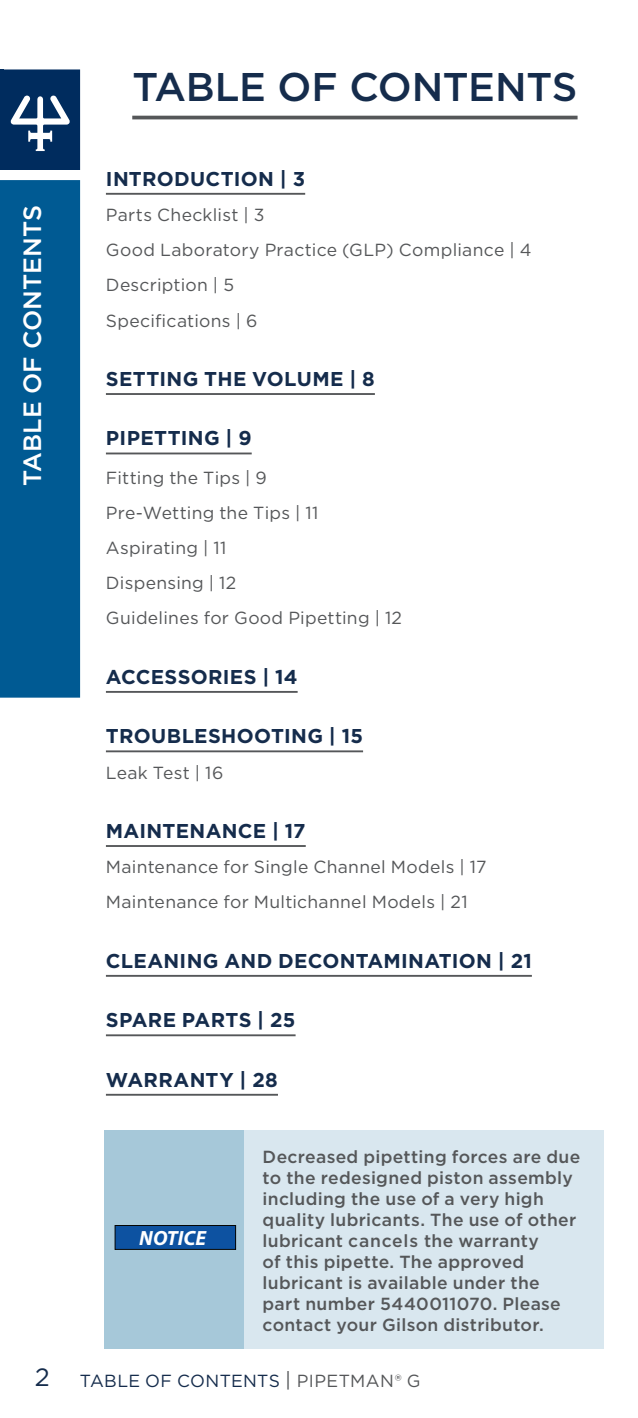
<style>
.page{position:relative;width:638px;height:1418px;background:#fff}
.page>*{position:absolute;margin:0;border:0;box-sizing:border-box;transform-origin:0 0}
.Table_of_Contents_Ti{font:500 40px "Gotham";letter-spacing:-.01em;color:#152c4c}
.Blue_Tab_Right{font:500 25px "Gotham";color:#fff}
.Page_Number_Left{font:25px "Gotham";color:#152c4c}
.t1{font:italic 700 20.5px "Myriad Pro";color:#fff}
.Chapter_Title_TOC{font:700 20px "Gotham";letter-spacing:.015em;color:#152c4c}
.Heading_1_TOC{font:17.5px "Gotham";letter-spacing:.015em;color:#555759}
.Left_Body{font:500 17.5px/21px "Gotham";letter-spacing:.02em;color:#555759}
.Footer_Right{font:17.5px "Gotham";letter-spacing:.02em;color:#152c4c}
.s1{font-size:20px;color:#555759}
.s2{color:#555759}
</style>
<div class="page">
<svg style="left:0;top:69px;width:80px;height:101px;background:#234974"></svg>
<div style="left:0;top:180px;width:80px;height:517px;background:#005a93"></div>
<div style="left:105px;top:1130px;width:140px;height:218px;background:#a6c8d9"></div>
<div style="left:245px;top:1130px;width:359px;height:218px;background:#d9e7ef"></div>
<div style="left:115px;top:1225px;width:121px;height:24px;background:#0d52a1"></div>
<div style="left:115px;top:1224px;width:121px;height:25px;border:1px solid #040503"></div>
<hr style="left:132px;top:116px;width:445px;height:3px;background:#555759">
<hr style="left:106px;top:193px;width:199px;height:2px;background:#555759">
<hr style="left:106px;top:393px;width:269px;height:2px;background:#555759">
<hr style="left:106px;top:452px;width:146px;height:2px;background:#555759">
<hr style="left:106px;top:691px;width:192px;height:2px;background:#555759">
<hr style="left:106px;top:750px;width:257px;height:2px;background:#555759">
<hr style="left:106px;top:845px;width:200px;height:2px;background:#555759">
<hr style="left:106px;top:974px;width:426px;height:2px;background:#555759">
<hr style="left:106px;top:1034px;width:190px;height:2px;background:#555759">
<hr style="left:106px;top:1093px;width:172px;height:2px;background:#555759">
<p class="Blue_Tab_Right" style="left:16px;top:486px;width:283px;rotate:-90deg">TABLE OF CONTENTS</p>
<p class="Table_of_Contents_Ti" style="left:132px;top:61px;width:446px">TABLE OF CONTENTS</p>
<p class="Chapter_Title_TOC" style="left:106px;top:165px;width:201px">INTRODUCTION | 3</p>
<p class="Heading_1_TOC" style="left:106px;top:203px;width:160px">Parts Checklist | 3</p>
<p class="Heading_1_TOC" style="left:106px;top:239px;width:427px">Good Laboratory Practice (GLP) Compliance | 4</p>
<p class="Heading_1_TOC" style="left:106px;top:274px;width:130px">Description | 5</p>
<p class="Heading_1_TOC" style="left:106px;top:309px;width:153px">Specifications | 6</p>
<p class="Chapter_Title_TOC" style="left:106px;top:365px;width:270px">SETTING THE VOLUME | 8</p>
<p class="Chapter_Title_TOC" style="left:106px;top:425px;width:147px">PIPETTING | 9</p>
<p class="Heading_1_TOC" style="left:106px;top:466px;width:162px">Fitting the Tips | 9</p>
<p class="Heading_1_TOC" style="left:106px;top:501px;width:214px">Pre-Wetting the Tips | 11</p>
<p class="Heading_1_TOC" style="left:106px;top:536px;width:122px">Aspirating | 11</p>
<p class="Heading_1_TOC" style="left:106px;top:572px;width:132px">Dispensing | 12</p>
<p class="Heading_1_TOC" style="left:106px;top:607px;width:298px">Guidelines for Good Pipetting | 12</p>
<p class="Chapter_Title_TOC" style="left:106px;top:663px;width:193px">ACCESSORIES | 14</p>
<p class="Chapter_Title_TOC" style="left:106px;top:723px;width:258px">TROUBLESHOOTING | 15</p>
<p class="Heading_1_TOC" style="left:106px;top:761px;width:119px">Leak Test | 16</p>
<p class="Chapter_Title_TOC" style="left:106px;top:817px;width:201px">MAINTENANCE | 17</p>
<p class="Heading_1_TOC" style="left:106px;top:855px;width:382px">Maintenance for Single Channel Models | 17</p>
<p class="Heading_1_TOC" style="left:106px;top:891px;width:363px">Maintenance for Multichannel Models | 21</p>
<p class="Chapter_Title_TOC" style="left:106px;top:947px;width:427px">CLEANING AND DECONTAMINATION | 21</p>
<p class="Chapter_Title_TOC" style="left:106px;top:1006px;width:191px">SPARE PARTS | 25</p>
<p class="Chapter_Title_TOC" style="left:106px;top:1066px;width:173px">WARRANTY | 28</p>
<p class="t1" style="left:139px;top:1224px;width:68px">NOTICE</p>
<p class="Left_Body" style="left:263px;top:1145px;width:319px">Decreased pipetting forces are due to the redesigned piston assembly including the use of a very high quality lubricants. The use of other lubricant cancels the warranty<br>of this pipette. The approved lubricant is available under the part number 5440011070. Please contact your Gilson distributor.</p>
<p class="Page_Number_Left" style="left:35px;top:1360px;width:16px">2</p>
<p class="Footer_Right" style="left:80px;top:1369px;width:342px">TABLE OF CONTENTS <span class="s1">|</span> <span class="s2">PIPETMAN® G</span></p>
</div>
